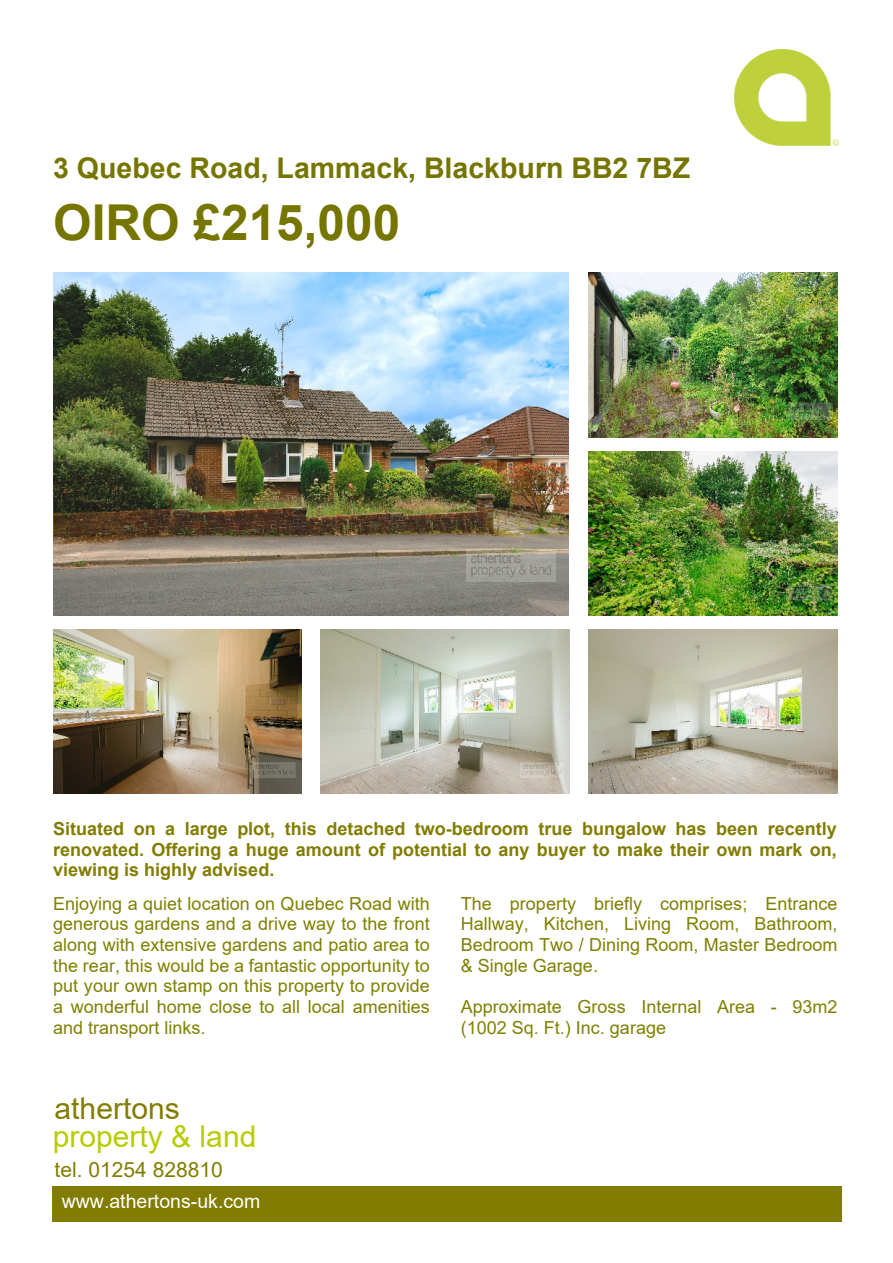
<style>
.page{position:relative;width:893px;height:1263px;background:#fff}
.page>*{position:absolute;margin:0;border:0;box-sizing:border-box;transform-origin:0 0}
.t1{font:700 49.5px "Arial";color:#757500}
.t2{font:30px "Arial";color:#b7cc00}
.t3{font:30px "Arial";color:#827d00}
.t4{font:700 28.5px "Arial";color:#757500}
.t5{font:21px "Arial";color:#827d00}
.t6{font:19.5px "Arial";color:#fff}
.t7{font:18px/20.7px "Arial";color:#808000;text-align:justify}
.t8{font:700 18px/20.7px "Arial";color:#827d00;text-align:justify}
</style>
<div class="page">
<img style="left:735px;top:50px;width:104px;height:96px">
<div style="left:53px;top:1186px;width:789px;height:36px;background:#827d00"></div>
<img style="left:53px;top:273px;width:516px;height:342px">
<img style="left:589px;top:451px;width:248px;height:164px">
<img style="left:589px;top:630px;width:249px;height:164px">
<img style="left:53px;top:630px;width:249px;height:164px">
<img style="left:320px;top:630px;width:249px;height:164px">
<img style="left:589px;top:273px;width:248px;height:165px">
<h3 class="t4" style="left:53px;top:158px;width:639px">3 Quebec Road, Lammack, Blackburn BB2 7BZ</h3>
<h1 class="t1" style="left:53px;top:204px;width:349px">OIRO £215,000</h1>
<p class="t8" style="left:53px;top:820px;width:785px">Situated on a large plot, this detached two-bedroom true bungalow has been recently renovated. Offering a huge amount of potential to any buyer to make their own mark on, viewing is highly advised.</p>
<p class="t7" style="left:53px;top:895px;width:378px">Enjoying a quiet location on Quebec Road with generous gardens and a drive way to the front along with extensive gardens and patio area to the rear, this would be a fantastic opportunity to put your own stamp on this property to provide a wonderful home close to all local amenities and transport links.</p>
<p class="t7" style="left:461px;top:895px;width:378px">The property briefly comprises; Entrance Hallway, Kitchen, Living Room, Bathroom, Bedroom Two / Dining Room, Master Bedroom &amp; Single Garage.</p>
<p class="t7" style="left:461px;top:998px;width:378px">Approximate Gross Internal Area - 93m2 (1002 Sq. Ft.) Inc. garage</p>
<h2 class="t3" style="left:55px;top:1097px;width:127px">athertons</h2>
<h2 class="t2" style="left:53px;top:1125px;width:205px">property &amp; land</h2>
<p class="t5" style="left:55px;top:1161px;width:170px">tel. 01254 828810</p>
<p class="t6" style="left:62px;top:1194px;width:200px">www.athertons-uk.com</p>
</div>
